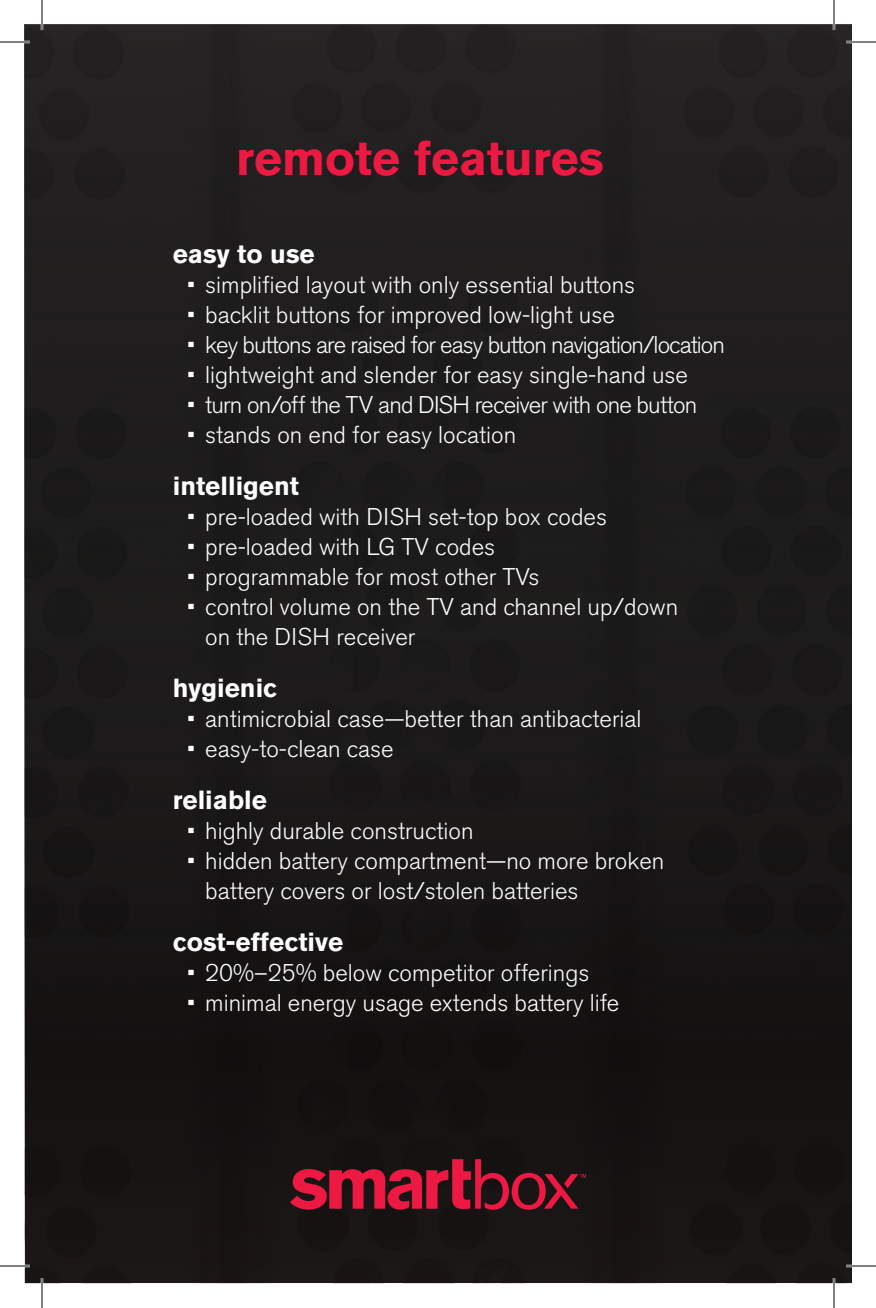
<style>
.page{position:relative;width:876px;height:1308px;background:#fff}
.page>*{position:absolute;margin:0;border:0;box-sizing:border-box;transform-origin:0 0}
.t1{font:700 48px "Akzidenz Grotesk Pro";color:#ed1943}
.t2{font:700 26px "Akzidenz Grotesk Pro";color:#fff}
.t3{font:300 24px/30px "Akzidenz Grotesk Pro";color:#fff}
.t4{font:300 24px "Akzidenz Grotesk Pro";letter-spacing:-.04em;color:#fff}
.t5{font:300 24px "Akzidenz Grotesk Pro";letter-spacing:-.035em;color:#fff}
</style>
<div class="page">
<div style="left:24px;top:24px;width:828px;height:1260px;background:#1b1a1a"></div>
<svg style="left:290px;top:1159px;width:296px;height:51px"></svg>
<hr style="left:0;top:41px;width:30px;height:2px;background:#fff">
<hr style="left:846px;top:41px;width:30px;height:2px;background:#fff">
<hr style="left:0;top:1265px;width:30px;height:2px;background:#fff">
<hr style="left:846px;top:1265px;width:30px;height:2px;background:#fff">
<hr style="left:41px;top:0;width:2px;height:30px;background:#fff">
<hr style="left:41px;top:1278px;width:2px;height:30px;background:#fff">
<hr style="left:833px;top:0;width:2px;height:30px;background:#fff">
<hr style="left:833px;top:1278px;width:2px;height:30px;background:#fff">
<hr style="left:0;top:42px;width:30px;height:1px;background:#000">
<hr style="left:846px;top:42px;width:30px;height:1px;background:#000">
<hr style="left:0;top:1266px;width:30px;height:1px;background:#000">
<hr style="left:846px;top:1266px;width:30px;height:1px;background:#000">
<hr style="left:42px;top:0;width:1px;height:30px;background:#000">
<hr style="left:42px;top:1278px;width:1px;height:30px;background:#000">
<hr style="left:834px;top:0;width:1px;height:30px;background:#000">
<hr style="left:834px;top:1278px;width:1px;height:30px;background:#000">
<p class="t1" style="left:236px;top:127px;width:369px">remote features</p>
<p class="t2" style="left:173px;top:237px;width:143px">easy to use</p>
<p class="t3" style="left:187px;top:270px;width:449px">• simplified layout with only essential buttons</p>
<p class="t3" style="left:187px;top:300px;width:429px">• backlit buttons for improved low-light use</p>
<p class="t4" style="left:187px;top:329px;width:539px">• key buttons are raised for easy button navigation/location</p>
<p class="t3" style="left:187px;top:360px;width:502px">• lightweight and slender for easy single-hand use</p>
<p class="t5" style="left:187px;top:389px;width:512px">• turn on/off the TV and DISH receiver with one button</p>
<p class="t3" style="left:187px;top:420px;width:330px">• stands on end for easy location</p>
<p class="t2" style="left:173px;top:469px;width:128px">intelligent</p>
<p class="t3" style="left:187px;top:502px;width:421px">• pre-loaded with DISH set-top box codes</p>
<p class="t3" style="left:187px;top:532px;width:309px">• pre-loaded with LG TV codes</p>
<p class="t3" style="left:187px;top:562px;width:354px">• programmable for most other TVs</p>
<p class="t3" style="left:205px;top:592px;width:474px;text-indent:-18px">• control volume on the TV and channel up/down on the DISH receiver</p>
<p class="t2" style="left:173px;top:671px;width:106px">hygienic</p>
<p class="t3" style="left:187px;top:704px;width:456px">• antimicrobial case—better than antibacterial</p>
<p class="t3" style="left:187px;top:734px;width:208px">• easy-to-clean case</p>
<p class="t2" style="left:173px;top:783px;width:96px">reliable</p>
<p class="t3" style="left:187px;top:816px;width:288px">• highly durable construction</p>
<p class="t3" style="left:205px;top:846px;width:461px;text-indent:-18px">• hidden battery compartment—no more broken battery covers or lost/stolen batteries</p>
<p class="t2" style="left:173px;top:925px;width:172px">cost-effective</p>
<p class="t3" style="left:187px;top:958px;width:404px">• 20%–25% below competitor offerings</p>
<p class="t3" style="left:187px;top:988px;width:434px">• minimal energy usage extends battery life</p>
</div>
